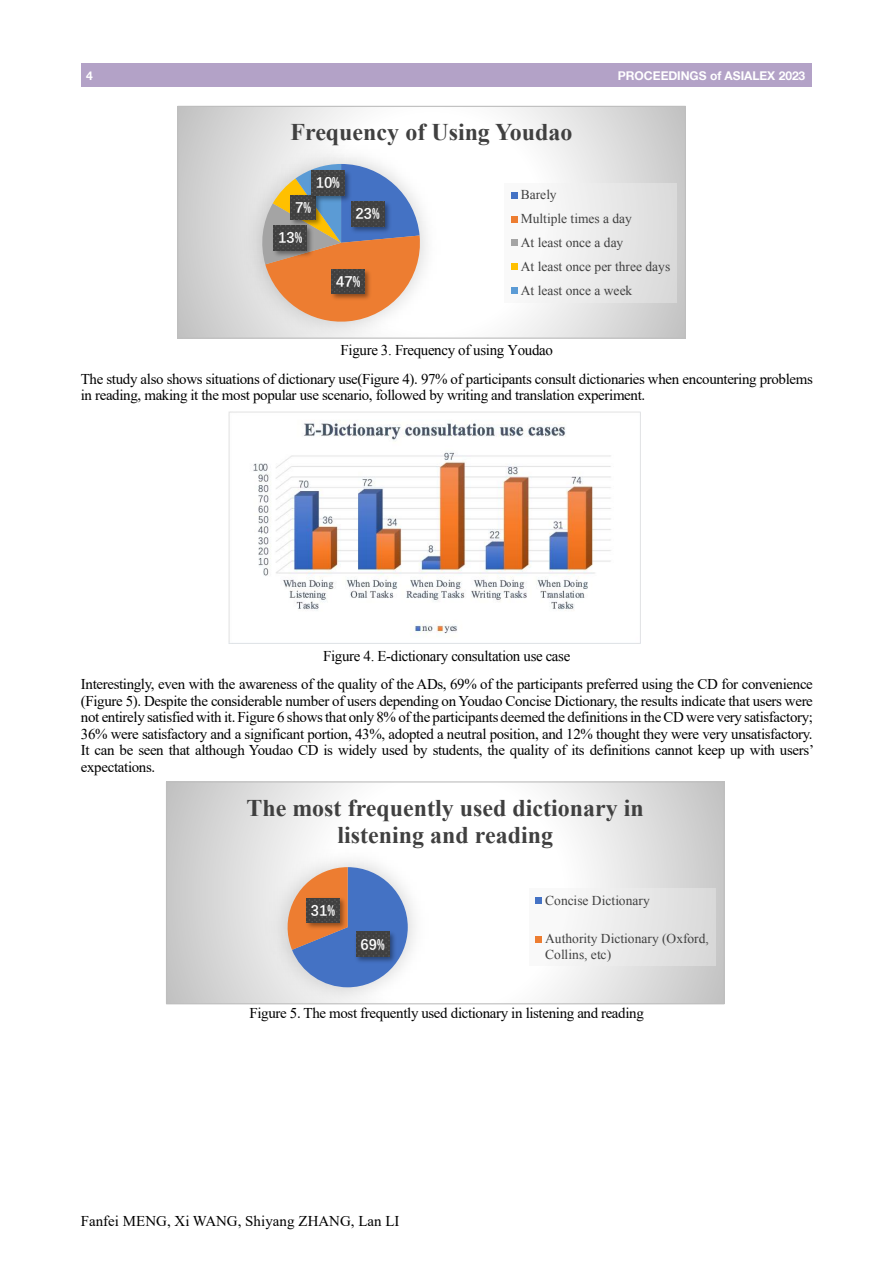
<style>
.page{position:relative;width:893px;height:1263px;background:#fff}
.page>*{position:absolute;margin:0;border:0;box-sizing:border-box;transform-origin:0 0}
.t1{font:700 24px/27.6px "Times New Roman";color:#404040;text-align:center}
.t2{font:15px/16.5px "Times New Roman";letter-spacing:-.02em;color:#000;text-align:center}
.t3{font:15px "Times New Roman";color:#000}
.t4{font:700 15px "Deng Xian";color:#fff}
.t5{font:13.5px/23.9px "Times New Roman";color:#404040}
.t6{font:700 12px "Helvetica 75";letter-spacing:-.005em;color:#fff}
</style>
<div class="page">
<div style="left:81px;top:64px;width:731px;height:23px;background:#b3a2c7"></div>
<svg style="left:179px;top:108px;width:505px;height:229px"></svg>
<img style="left:370px;top:133px;width:79px;height:71px">
<img style="left:233px;top:204px;width:217px;height:133px">
<div style="left:231px;top:172px;width:28px;height:121px;background:#dedede"></div>
<div style="left:242px;top:148px;width:23px;height:124px;background:#e0e0e0"></div>
<img style="left:265px;top:133px;width:105px;height:31px">
<svg style="left:259px;top:164px;width:165px;height:161px;background:#cda893"></svg>
<img style="left:348px;top:198px;width:45px;height:37px">
<svg style="left:351px;top:201px;width:33px;height:25px"></svg>
<img style="left:329px;top:266px;width:45px;height:37px">
<svg style="left:332px;top:269px;width:33px;height:25px"></svg>
<img style="left:271px;top:222px;width:45px;height:37px">
<svg style="left:274px;top:226px;width:33px;height:24px"></svg>
<img style="left:288px;top:192px;width:37px;height:37px">
<svg style="left:291px;top:195px;width:25px;height:25px"></svg>
<img style="left:308px;top:167px;width:45px;height:37px">
<svg style="left:311px;top:171px;width:33px;height:24px"></svg>
<div style="left:504px;top:183px;width:172px;height:119px;background:#f1f1f1;opacity:.39"></div>
<div style="left:511px;top:192px;width:7px;height:7px;background:#4472c4"></div>
<div style="left:511px;top:216px;width:7px;height:6px;background:#ed7d31"></div>
<div style="left:511px;top:239px;width:7px;height:7px;background:#a4a4a4"></div>
<div style="left:511px;top:263px;width:7px;height:7px;background:#ffc000"></div>
<div style="left:511px;top:287px;width:7px;height:7px;background:#5b9bd5"></div>
<div style="left:177px;top:106px;width:509px;height:233px;border:1px solid #bebebe"></div>
<img style="left:228px;top:412px;width:413px;height:231px">
<svg style="left:168px;top:783px;width:555px;height:219px"></svg>
<img style="left:261px;top:836px;width:176px;height:166px">
<img style="left:257px;top:836px;width:120px;height:143px">
<svg style="left:280px;top:867px;width:128px;height:120px;background:#969cb9"></svg>
<img style="left:353px;top:928px;width:45px;height:37px">
<svg style="left:356px;top:932px;width:33px;height:24px"></svg>
<img style="left:303px;top:895px;width:45px;height:37px">
<svg style="left:306px;top:898px;width:33px;height:25px"></svg>
<div style="left:529px;top:889px;width:186px;height:77px;background:#f1f1f1;opacity:.39"></div>
<div style="left:536px;top:897px;width:6px;height:7px;background:#4472c4"></div>
<svg style="left:536px;top:936px;width:6px;height:6px"></svg>
<div style="left:166px;top:781px;width:559px;height:223px;border:1px solid #bebebe"></div>
<p class="t6" style="left:86px;top:72px;width:8px">4</p>
<p class="t6" style="left:618px;top:72px;width:189px">PROCEEDINGS of ASIALEX 2023</p>
<h1 class="t1" style="left:290px;top:118px;width:283px">Frequency of Using Youdao</h1>
<p class="t4" style="left:316px;top:175px;width:26px">10%</p>
<p class="t4" style="left:295px;top:200px;width:17px">7%</p>
<p class="t4" style="left:278px;top:230px;width:26px">13%</p>
<p class="t4" style="left:356px;top:206px;width:26px">23%</p>
<p class="t4" style="left:336px;top:274px;width:26px">47%</p>
<p class="t5" style="left:521px;top:183px;width:151px">Barely<br>Multiple times a day<br>At least once a day<br>At least once per three days<br>At least once a week</p>
<p class="t2" style="left:81px;top:336px;width:734px;line-height:28.7px">Figure 3. Frequency of using Youdao<br>The study also shows situations of dictionary use(Figure 4). 97% of participants consult dictionaries when encountering problems</p>
<p class="t2" style="left:81px;top:387px;width:566px">in reading, making it the most popular use scenario, followed by writing and translation experiment.</p>
<p class="t2" style="left:81px;top:641px;width:733px;line-height:28.7px">Figure 4. E-dictionary consultation use case<br>Interestingly, even with the awareness of the quality of the ADs, 69% of the participants preferred using the CD for convenience</p>
<p class="t2" style="left:81px;top:692px;width:735px;text-align:justify">(Figure 5). Despite the considerable number of users depending on Youdao Concise Dictionary, the results indicate that users were not entirely satisfied with it. Figure 6 shows that only 8% of the participants deemed the definitions in the CD were very satisfactory; 36% were satisfactory and a significant portion, 43%, adopted a neutral position, and 12% thought they were very unsatisfactory.<br>It can be seen that although Youdao CD is widely used by students, the quality of its definitions cannot keep up with users’ expectations.</p>
<h1 class="t1" style="left:246px;top:794px;width:399px">The most frequently used dictionary in listening and reading</h1>
<p class="t4" style="left:311px;top:903px;width:26px">31%</p>
<p class="t4" style="left:361px;top:936px;width:26px">69%</p>
<p class="t5" style="left:545px;top:888px;width:106px">Concise Dictionary</p>
<p class="t5" style="left:545px;top:931px;width:165px;line-height:15.5px">Authority Dictionary (Oxford,<br>Collins, etc)</p>
<p class="t2" style="left:250px;top:1005px;width:396px">Figure 5. The most frequently used dictionary in listening and reading</p>
<p class="t3" style="left:81px;top:1212px;width:320px">Fanfei MENG, Xi WANG, Shiyang ZHANG, Lan LI</p>
</div>
